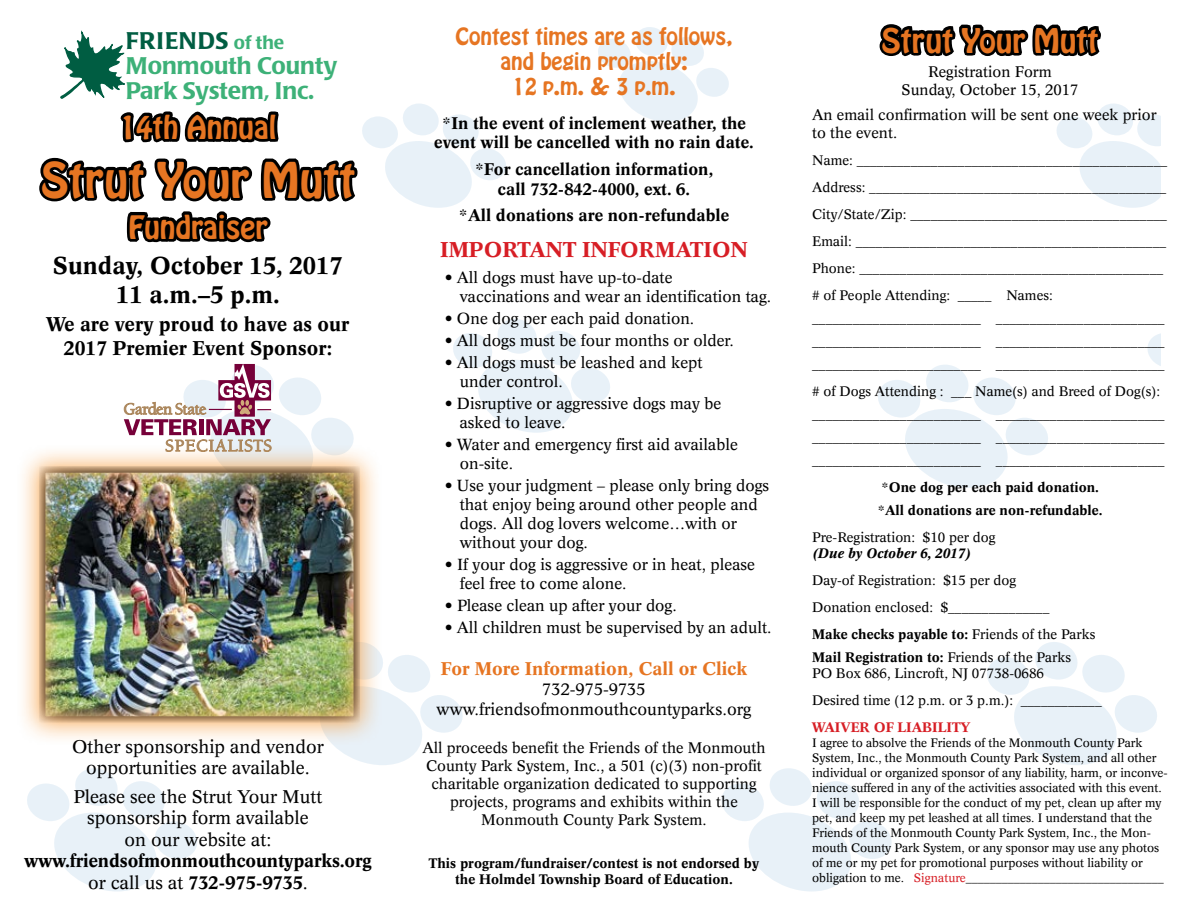
<style>
.page{position:relative;width:1188px;height:918px;background:#fff}
.page>*{position:absolute;margin:0;border:0;box-sizing:border-box;transform-origin:0 0}
.t1{font:43.5px "Hobo Std";color:#e67522}
.t2{font:30px "Hobo Std";color:#e67522}
.t3{font:28.5px "Hobo Std";color:#e67522}
.t4{font:700 24px/28.8px "Concorde";color:#000;text-align:center}
.t5{font:500 23.7px/25px "Poppl Laudatio";color:#3db178}
.t6{font:21px/25.2px "Hobo Std";color:#e67522;text-align:center}
.t7{font:700 21px "Concorde";color:#d71e25}
.t8{font:700 19.5px/23.4px "Concorde";color:#000;text-align:center}
.t9{font:18px/21.6px "Concorde";color:#000;text-align:center}
.t10{font:700 18px/21.6px "Concorde";letter-spacing:-.01em;color:#000;text-align:center}
.t11{font:700 18px "Concorde";color:#e67522}
.t12{font:700 16.5px/19.8px "Concorde";color:#000;text-align:center}
.t13{font:16.5px/19.8px "Concorde";color:#000;text-align:center}
.t14{font:15.75px/18.9px "Concorde";color:#000}
.t15{font:15px/18px "Concorde";color:#000;text-align:center}
.t16{font:13.5px/27px "Concorde";color:#000}
.t17{font:700 13.5px/23px "Concorde";color:#000}
.t18{font:italic 700 13.5px "Concorde";color:#000}
.t19{font:700 13.5px "Concorde";color:#d71e25}
.t20{font:12px/15px "Concorde";letter-spacing:-.005em;color:#000}
.s1{color:#005d42}
.s2{font-size:18.45px}
.s3{font-weight:400}
.s4{font-weight:700}
.s5{color:#d71e25}
</style>
<div class="page">
<svg style="left:453px;top:319px;width:157px;height:114px"></svg>
<svg style="left:598px;top:27px;width:131px;height:95px"></svg>
<svg style="left:335px;top:655px;width:128px;height:110px"></svg>
<svg style="left:27px;top:768px;width:170px;height:124px"></svg>
<svg style="left:878px;top:365px;width:170px;height:123px"></svg>
<svg style="left:1147px;top:333px;width:14px;height:33px"></svg>
<svg style="left:1056px;top:103px;width:105px;height:105px"></svg>
<svg style="left:987px;top:642px;width:170px;height:123px"></svg>
<svg style="left:721px;top:768px;width:171px;height:124px"></svg>
<svg style="left:124px;top:364px;width:230px;height:79px"></svg>
<svg style="left:39px;top:30px;width:467px;height:213px"></svg>
<div style="left:16px;top:443px;width:367px;height:303px;background:#f78e1e;opacity:.75"></div>
<img style="left:47px;top:474px;width:305px;height:241px">
<svg style="left:879px;top:24px;width:222px;height:33px"></svg>
<h3 class="t5" style="left:126px;top:29px;width:213px"><span class="s1">FRIENDS</span> <span class="s2">of the<br></span>Monmouth County<br>Park System, Inc.</h3>
<h3 class="t3" style="left:120px;top:107px;width:158px">14th Annual</h3>
<h1 class="t1" style="left:41px;top:150px;width:316px">Strut Your Mutt</h1>
<h3 class="t3" style="left:128px;top:207px;width:141px">Fundraiser</h3>
<h3 class="t4" style="left:53px;top:251px;width:292px">Sunday, October 15, 2017<br>11 a.m.–5 p.m.</h3>
<h3 class="t8" style="left:47px;top:313px;width:304px">We are very proud to have as our<br>2017 Premier Event Sponsor:</h3>
<h3 class="t9" style="left:72px;top:735px;width:253px">Other sponsorship and vendor opportunities are available.</h3>
<h3 class="t9" style="left:74px;top:785px;width:250px">Please see the Strut Your Mutt sponsorship form available<br>on our website at:</h3>
<h3 class="t10" style="left:24px;top:850px;width:349px">www.friendsofmonmouthcountyparks.org <span class="s3">or call us at</span> 732-975-9735<span class="s3">.</span></h3>
<h3 class="t6" style="left:456px;top:24px;width:278px">Contest times are as follows, and begin promptly:<br>12 p.m. &amp; 3 p.m.</h3>
<p class="t12" style="left:434px;top:113px;width:321px">*In the event of inclement weather, the event will be cancelled with no rain date.</p>
<p class="t12" style="left:475px;top:159px;width:240px">*For cancellation information, call 732-842-4000, ext. 6.</p>
<p class="t12" style="left:459px;top:205px;width:272px">*All donations are non-refundable</p>
<h3 class="t7" style="left:440px;top:237px;width:309px">IMPORTANT INFORMATION</h3>
<p class="t14" style="left:460px;top:268px;width:313px;text-indent:-15px">• All dogs must have up-to-date<br>vaccinations and wear an identification tag.</p>
<p class="t14" style="left:445px;top:309px;width:251px">• One dog per each paid donation.</p>
<p class="t14" style="left:445px;top:331px;width:291px">• All dogs must be four months or older.</p>
<p class="t14" style="left:460px;top:353px;width:245px;text-indent:-15px">• All dogs must be leashed and kept under control.</p>
<p class="t14" style="left:460px;top:394px;width:263px;text-indent:-15px">• Disruptive or aggressive dogs may be asked to leave.</p>
<p class="t14" style="left:460px;top:435px;width:280px;text-indent:-15px">• Water and emergency first aid available on-site.</p>
<p class="t14" style="left:460px;top:476px;width:311px;text-indent:-15px">• Use your judgment – please only bring dogs that enjoy being around other people and dogs. All dog lovers welcome…with or without your dog.</p>
<p class="t14" style="left:460px;top:555px;width:297px;text-indent:-15px">• If your dog is aggressive or in heat, please feel free to come alone.</p>
<p class="t14" style="left:445px;top:596px;width:234px">• Please clean up after your dog.</p>
<p class="t14" style="left:445px;top:618px;width:328px">• All children must be supervised by an adult.</p>
<h3 class="t11" style="left:441px;top:658px;width:308px">For More Information, Call or Click</h3>
<p class="t13" style="left:437px;top:679px;width:316px">732-975-9735 www.friendsofmonmouthcountyparks.org</p>
<p class="t15" style="left:422px;top:739px;width:345px">All proceeds benefit the Friends of the Monmouth County Park System, Inc., a 501 (c)(3) non-profit charitable organization dedicated to supporting projects, programs and exhibits within the Monmouth County Park System.</p>
<p class="t17" style="left:429px;top:855px;width:332px;line-height:16.2px;text-align:center">This program/fundraiser/contest is not endorsed by the Holmdel Township Board of Education.</p>
<h2 class="t2" style="left:882px;top:20px;width:218px">Strut Your Mutt</h2>
<p class="t15" style="left:902px;top:63px;width:178px">Registration Form<br>Sunday, October 15, 2017</p>
<p class="t15" style="left:812px;top:105px;width:346px;text-align:left">An email confirmation will be sent one week prior to the event.</p>
<p class="t16" style="left:812px;top:147px;width:357px">Name: ______________________________________________ Address: ____________________________________________ City/State/Zip: ______________________________________ Email: ______________________________________________ Phone: _____________________________________________ # of People Attending: _____ Names:</p>
<p class="t16" style="left:812px;top:307px;width:354px;line-height:23px;text-align:justify">_________________________ _________________________ _________________________ _________________________ _________________________ _________________________</p>
<p class="t16" style="left:812px;top:379px;width:354px;line-height:23px"># of Dogs Attending : ___ Name(s) and Breed of Dog(s): _________________________ _________________________ _________________________ _________________________ _________________________ _________________________</p>
<p class="t17" style="left:877px;top:475px;width:227px">*One dog per each paid donation. *All donations are non-refundable.</p>
<p class="t16" style="left:812px;top:523px;width:185px">Pre-Registration: $10 per dog</p>
<p class="t18" style="left:812px;top:545px;width:160px">(Due by October 6, 2017)</p>
<p class="t16" style="left:812px;top:566px;width:285px">Day-of Registration: $15 per dog<br>Donation enclosed: $_______________<br><span class="s4">Make checks payable to:</span> Friends of the Parks</p>
<p class="t16" style="left:812px;top:649px;width:260px;line-height:16.2px"><span class="s4">Mail Registration to:</span> Friends of the Parks<br>PO Box 686, Lincroft, NJ 07738-0686</p>
<p class="t16" style="left:812px;top:687px;width:291px">Desired time (12 p.m. or 3 p.m.): ____________</p>
<p class="t19" style="left:812px;top:719px;width:160px">WAIVER OF LIABILITY</p>
<p class="t20" style="left:812px;top:735px;width:357px">I agree to absolve the Friends of the Monmouth County Park System, Inc., the Monmouth County Park System, and all other individual or organized sponsor of any liability, harm, or inconve&shy;nience suffered in any of the activities associated with this event.<br>I will be responsible for the conduct of my pet, clean up after my pet, and keep my pet leashed at all times. I understand that the Friends of the Monmouth County Park System, Inc., the Mon&shy;mouth County Park System, or any sponsor may use any photos of me or my pet for promotional purposes without liability or obligation to me. <span class="s5">Signature</span>_________________________________</p>
</div>
